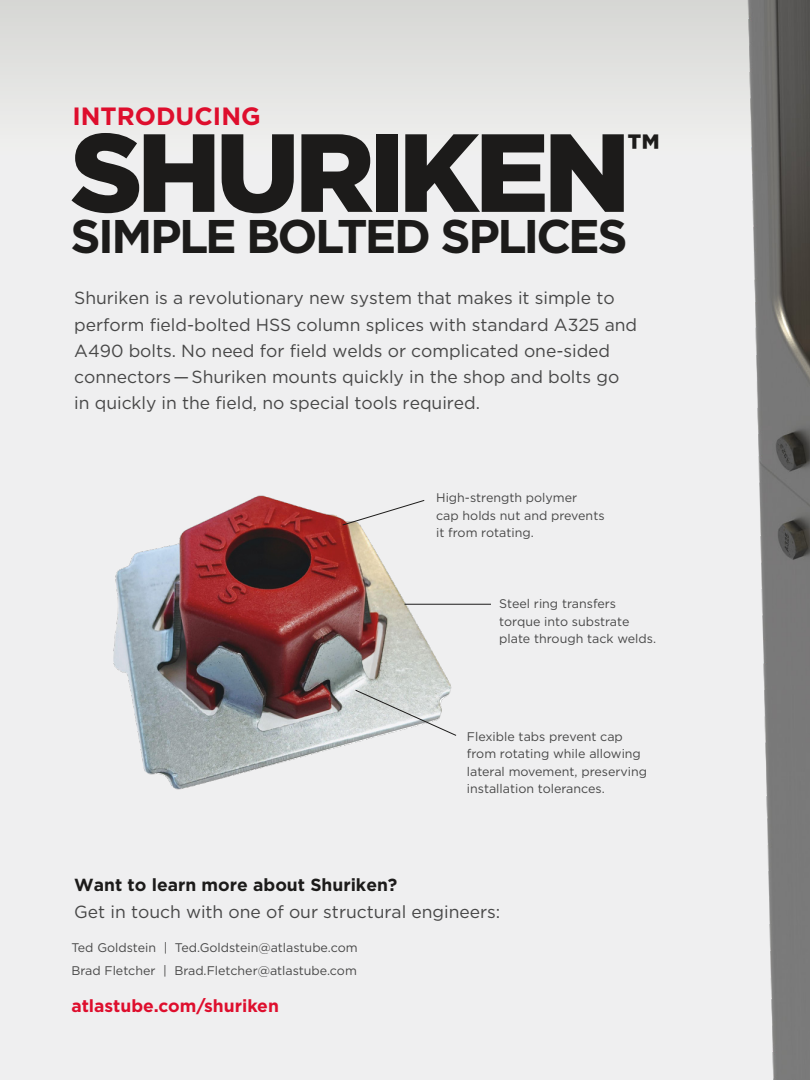
<style>
.page{position:relative;width:810px;height:1080px;background:#efeff0}
.page>*{position:absolute;margin:0;border:0;box-sizing:border-box;transform-origin:0 0}
.t1{font:900 110.88px "Gotham";letter-spacing:-.05em;color:#1c1b1a}
.t2{font:700 47.25px "Gotham";letter-spacing:-.055em;color:#1c1b1a}
.t3{font:900 46.5px "Gotham";color:#1c1b1a}
.t4{font:700 25px "Gotham";color:#de0e2d}
.t5{font:17.5px/26.2px "Gotham";color:#474747}
.t6{font:700 17.5px "Gotham";color:#1c1b1a}
.t7{font:700 17.5px "Gotham";color:#de0e2d}
.t8{font:12.5px/17.5px "Gotham";color:#474747}
</style>
<div class="page">
<div style="left:0;top:0;width:810px;height:242px;background:linear-gradient(to bottom,#dadad7,#f5f5f6)"></div>
<img style="left:113px;top:495px;width:354px;height:295px">
<svg style="left:341px;top:499px;width:84px;height:27px"></svg>
<svg style="left:354px;top:689px;width:103px;height:48px"></svg>
<hr style="left:405px;top:604px;width:86px;height:1px;background:#1c1b1a">
<img style="left:715px;top:0;width:95px;height:1080px">
<h3 class="t4" style="left:72px;top:99px;width:190px">INTRODUCING</h3>
<h1 class="t1" style="left:70px;top:96px;width:562px">SHURIKEN</h1>
<h3 class="t3" style="left:628px;top:118px;width:34px">™</h3>
<h2 class="t2" style="left:70px;top:205px;width:559px">SIMPLE BOLTED SPLICES</h2>
<p class="t5" style="left:74px;top:285px;width:564px">Shuriken is a revolutionary new system that makes it simple to perform field-bolted HSS column splices with standard A325 and A490 bolts. No need for field welds or complicated one-sided connectors — Shuriken mounts quickly in the shop and bolts go in quickly in the field, no special tools required.</p>
<p class="t8" style="left:436px;top:489px;width:170px">High-strength polymer<br>cap holds nut and prevents it from rotating.</p>
<p class="t8" style="left:499px;top:595px;width:158px">Steel ring transfers torque into substrate plate through tack welds.</p>
<p class="t8" style="left:467px;top:727px;width:182px">Flexible tabs prevent cap from rotating while allowing lateral movement, preserving installation tolerances.</p>
<p class="t6" style="left:74px;top:874px;width:325px">Want to learn more about Shuriken?</p>
<p class="t5" style="left:74px;top:898px;width:428px">Get in touch with one of our structural engineers:</p>
<p class="t8" style="left:71px;top:936px;width:288px;line-height:23.1px">Ted Goldstein | Ted.Goldstein@atlastube.com<br>Brad Fletcher | Brad.Fletcher@atlastube.com</p>
<p class="t7" style="left:71px;top:995px;width:209px">atlastube.com/shuriken</p>
</div>
